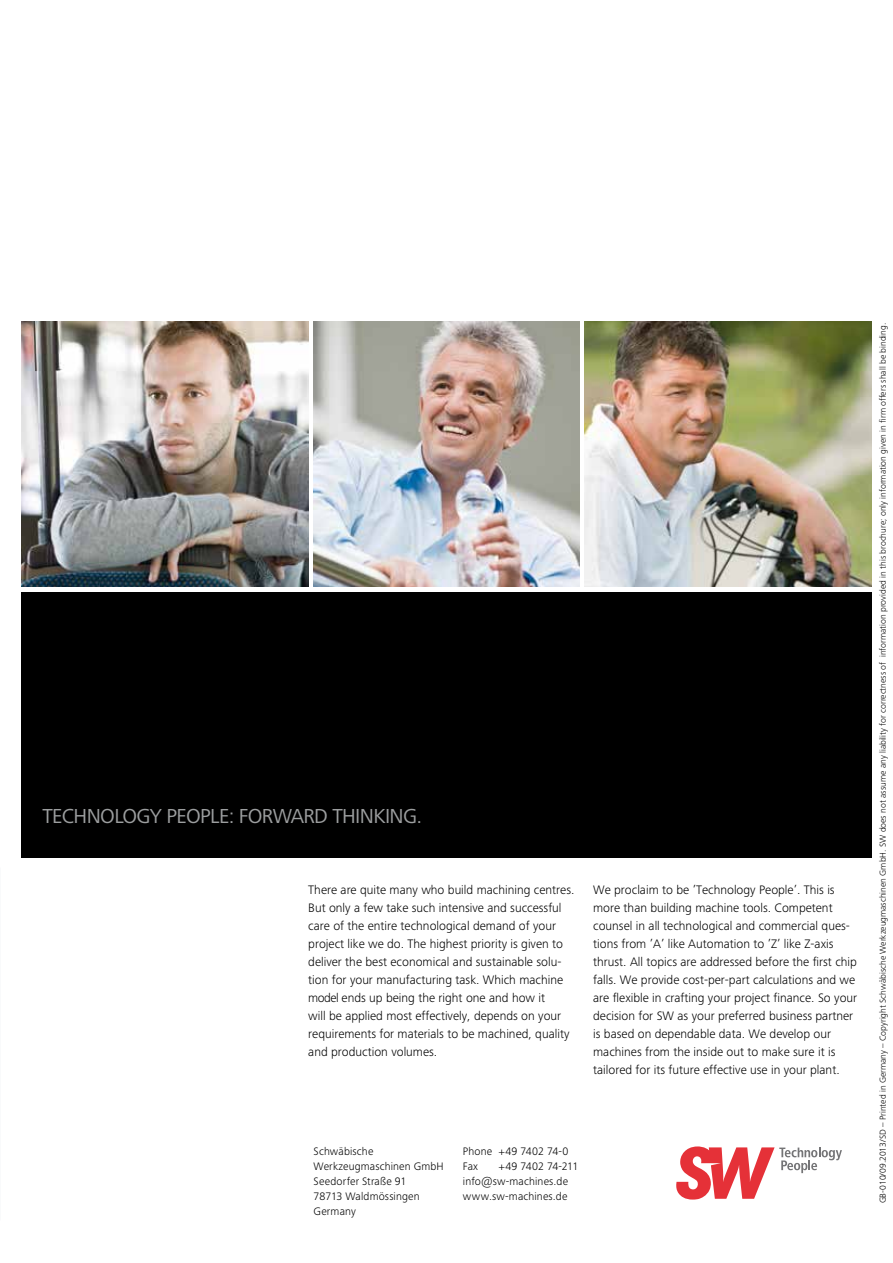
<style>
.page{position:relative;width:893px;height:1263px;background:#fff}
.page>*{position:absolute;margin:0;border:0;box-sizing:border-box;transform-origin:0 0}
.t1{font:21px "Frutiger Next LTW1 G";letter-spacing:-.03em;color:#9c9e9f}
.t2{font:300 12.75px/18px "Frutiger Next LTW1 G";color:#000}
.t3{font:300 11.25px/15px "Frutiger Next LTW1 G";letter-spacing:.01em;color:#000}
.t4{font:300 9px "Frutiger Next LTW1 G";color:#000}
</style>
<div class="page">
<img style="left:21px;top:321px;width:287px;height:266px">
<svg style="left:676px;top:1146px;width:166px;height:53px"></svg>
<img style="left:314px;top:321px;width:265px;height:266px">
<img style="left:585px;top:321px;width:287px;height:266px">
<div style="left:21px;top:592px;width:851px;height:266px;background:#000"></div>
<h1 class="t1" style="left:43px;top:804px;width:381px">TECHNOLOGY PEOPLE: FORWARD THINKING.</h1>
<p class="t2" style="left:308px;top:880px;width:268px">There are quite many who build machining centres.<br>But only a few take such intensive and successful care of the entire technological demand of your project like we do. The highest priority is given to deliver the best economical and sustainable solu&shy;tion for your manufacturing task. Which machine model ends up being the right one and how it<br>will be applied most effectively, depends on your requirements for materials to be machined, quality and production volumes.</p>
<p class="t2" style="left:593px;top:880px;width:265px">We proclaim to be ’Technology People’. This is more than building machine tools. Competent counsel in all technological and commercial ques&shy;tions from ’A’ like Automation to ’Z’ like Z-axis thrust. All topics are addressed before the first chip falls. We provide cost-per-part calculations and we are flexible in crafting your project finance. So your decision for SW as your preferred business partner is based on dependable data. We develop our machines from the inside out to make sure it is tailored for its future effective use in your plant.</p>
<p class="t3" style="left:314px;top:1143px;width:132px">Schwäbische<br>Werkzeugmaschinen GmbH<br>Seedorfer Straße 91<br>78713 Waldmössingen<br>Germany</p>
<p class="t3" style="left:463px;top:1143px;width:107px">Phone +49 7402 74-0<br>Fax</p>
<p class="t3" style="left:463px;top:1158px;width:117px;text-indent:36px">+49 7402 74-211 info@sw-machines.de www.sw-machines.de</p>
<p class="t4" style="left:877px;top:1203px;width:882px;rotate:-90deg">GB-010/09.2013/SD – Printed in Germany – Copyright Schwäbische Werkzeugmaschinen GmbH. SW does not assume any liability for correctness of information provided in this brochure; only information given in firm offers shall be binding.</p>
</div>
